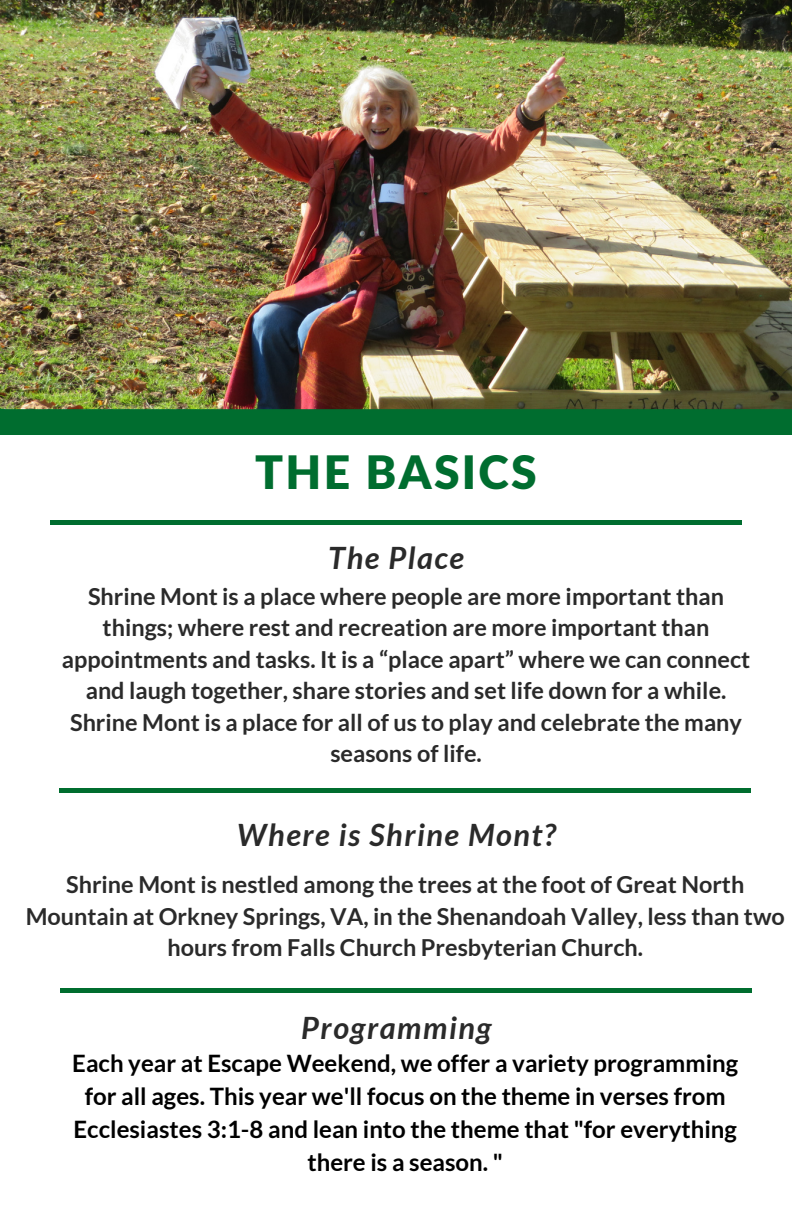
<style>
.page{position:relative;width:792px;height:1224px;background:#fff}
.page>*{position:absolute;margin:0;border:0;box-sizing:border-box;transform-origin:0 0}
.t1{font:900 46.2px "Lato Latin";letter-spacing:.05em;color:#006d2f}
.t2{font:italic 700 30.8px "Lato";letter-spacing:.05em;color:#2a2a2a}
.t3{font:700 24px/33px "Lato";color:#000;text-align:center}
.t4{font:700 23.4px/31.6px "Lato";color:#2a2a2a;text-align:center}
</style>
<div class="page">
<div style="left:0;top:16px;width:792px;height:418px;background:#006d2f"></div>
<hr style="left:59px;top:789px;width:692px;height:4px;background:#006d2f">
<hr style="left:50px;top:520px;width:692px;height:4px;background:#006d2f">
<img style="left:0;top:0;width:792px;height:409px">
<div style="left:60px;top:988px;width:692px;height:5px;background:#006d2f"></div>
<p class="t1" style="left:255px;top:452px;width:283px">THE BASICS</p>
<p class="t2" style="left:328px;top:538px;width:137px">The Place</p>
<p class="t4" style="left:62px;top:580px;width:690px">Shrine Mont is a place where people are more important than things; where rest and recreation are more important than appointments and tasks. It is a “place apart” where we can connect and laugh together, share stories and set life down for a while.<br>Shrine Mont is a place for all of us to play and celebrate the many seasons of life.</p>
<p class="t2" style="left:237px;top:816px;width:321px">Where is Shrine Mont?</p>
<p class="t4" style="left:26px;top:868px;width:761px">Shrine Mont is nestled among the trees at the foot of Great North<br>Mountain at Orkney Springs, VA, in the Shenandoah Valley, less than two hours from Falls Church Presbyterian Church.</p>
<p class="t2" style="left:301px;top:1008px;width:192px">Programming</p>
<p class="t3" style="left:72px;top:1046px;width:667px">Each year at Escape Weekend, we offer a variety programming for all ages. This year we'll focus on the theme in verses from Ecclesiastes 3:1-8 and lean into the theme that "for everything there is a season. "</p>
</div>
